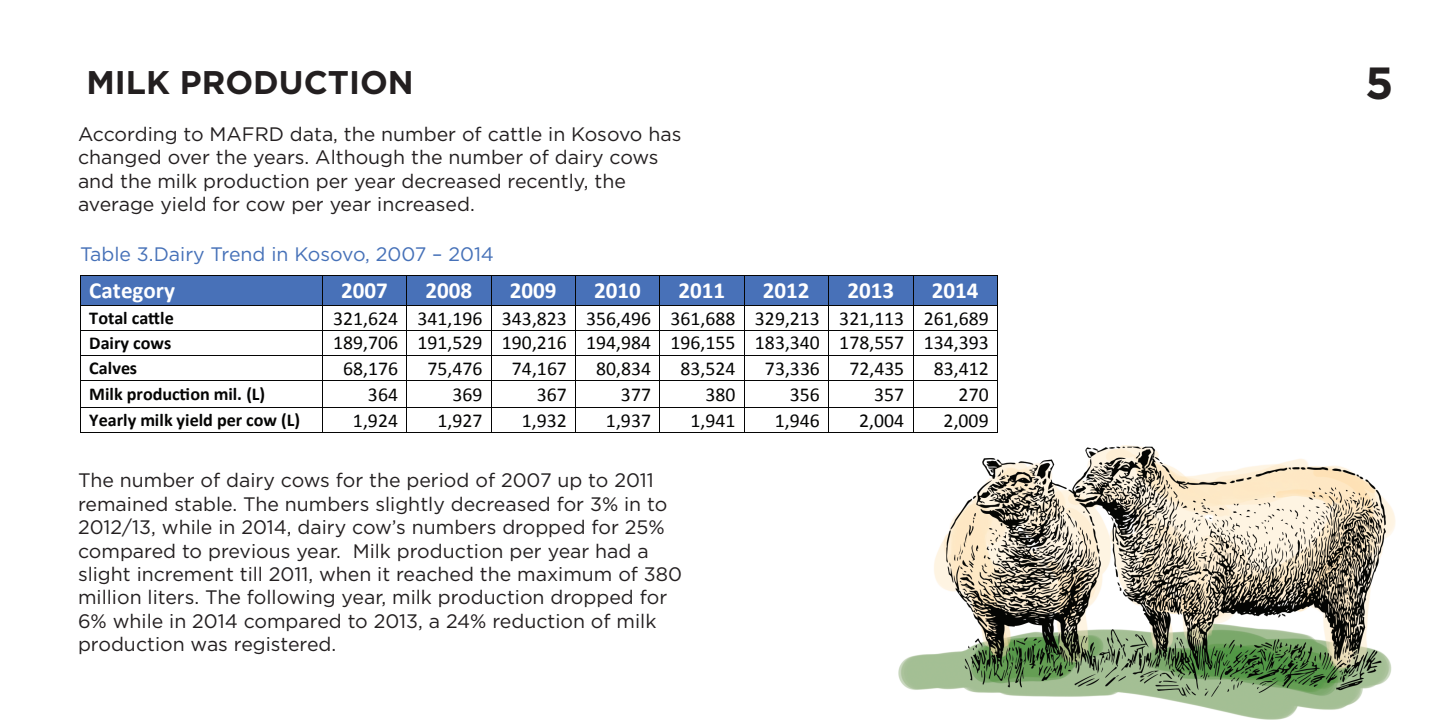
<style>
.page{position:relative;width:1446px;height:723px;background:#fff}
.page>*{position:absolute;margin:0;border:0;box-sizing:border-box;transform-origin:0 0}
.t1{font:700 45px "Gotham";color:#231f20}
.t2{font:700 32.7px "Gotham";color:#231f20}
.t3{font:700 23.1px "Calibri";color:#fff}
.t4{font:19.65px "Calibri";letter-spacing:.005em;color:#050504}
.t5{font:19.5px/23.4px "Gotham";color:#231f20}
.t6{font:19.5px "Gotham";color:#4671b8}
.t7{font:700 18.15px "Calibri";color:#050504}
</style>
<div class="page">
<img style="left:898px;top:446px;width:497px;height:273px">
<div style="left:81px;top:276px;width:241px;height:29px;background:#4871b8"></div>
<div style="left:322px;top:276px;width:84px;height:29px;background:#4871b8"></div>
<div style="left:407px;top:276px;width:84px;height:29px;background:#4871b8"></div>
<div style="left:491px;top:276px;width:84px;height:29px;background:#4871b8"></div>
<div style="left:575px;top:276px;width:84px;height:29px;background:#4871b8"></div>
<div style="left:660px;top:276px;width:84px;height:29px;background:#4871b8"></div>
<div style="left:744px;top:276px;width:84px;height:29px;background:#4871b8"></div>
<div style="left:828px;top:276px;width:84px;height:29px;background:#4871b8"></div>
<div style="left:913px;top:276px;width:84px;height:29px;background:#4871b8"></div>
<hr style="left:81px;top:275px;width:241px;height:1px;background:#050504">
<hr style="left:323px;top:275px;width:83px;height:1px;background:#050504">
<hr style="left:407px;top:275px;width:84px;height:1px;background:#050504">
<hr style="left:491px;top:275px;width:84px;height:1px;background:#050504">
<hr style="left:576px;top:275px;width:83px;height:1px;background:#050504">
<hr style="left:660px;top:275px;width:84px;height:1px;background:#050504">
<hr style="left:744px;top:275px;width:84px;height:1px;background:#050504">
<hr style="left:829px;top:275px;width:83px;height:1px;background:#050504">
<hr style="left:913px;top:275px;width:84px;height:1px;background:#050504">
<hr style="left:81px;top:305px;width:241px;height:1px;background:#050504">
<hr style="left:323px;top:305px;width:83px;height:1px;background:#050504">
<hr style="left:407px;top:305px;width:84px;height:1px;background:#050504">
<hr style="left:491px;top:305px;width:84px;height:1px;background:#050504">
<hr style="left:576px;top:305px;width:83px;height:1px;background:#050504">
<hr style="left:660px;top:305px;width:84px;height:1px;background:#050504">
<hr style="left:744px;top:305px;width:84px;height:1px;background:#050504">
<hr style="left:829px;top:305px;width:83px;height:1px;background:#050504">
<hr style="left:913px;top:305px;width:84px;height:1px;background:#050504">
<hr style="left:81px;top:330px;width:241px;height:1px;background:#050504">
<hr style="left:323px;top:330px;width:83px;height:1px;background:#050504">
<hr style="left:407px;top:330px;width:84px;height:1px;background:#050504">
<hr style="left:491px;top:330px;width:84px;height:1px;background:#050504">
<hr style="left:576px;top:330px;width:83px;height:1px;background:#050504">
<hr style="left:660px;top:330px;width:84px;height:1px;background:#050504">
<hr style="left:744px;top:330px;width:84px;height:1px;background:#050504">
<hr style="left:829px;top:330px;width:83px;height:1px;background:#050504">
<hr style="left:913px;top:330px;width:84px;height:1px;background:#050504">
<hr style="left:81px;top:355px;width:241px;height:1px;background:#050504">
<hr style="left:323px;top:355px;width:83px;height:1px;background:#050504">
<hr style="left:407px;top:355px;width:84px;height:1px;background:#050504">
<hr style="left:491px;top:355px;width:84px;height:1px;background:#050504">
<hr style="left:576px;top:355px;width:83px;height:1px;background:#050504">
<hr style="left:660px;top:355px;width:84px;height:1px;background:#050504">
<hr style="left:744px;top:355px;width:84px;height:1px;background:#050504">
<hr style="left:829px;top:355px;width:83px;height:1px;background:#050504">
<hr style="left:913px;top:355px;width:84px;height:1px;background:#050504">
<hr style="left:81px;top:380px;width:241px;height:1px;background:#050504">
<hr style="left:323px;top:380px;width:83px;height:1px;background:#050504">
<hr style="left:407px;top:380px;width:84px;height:1px;background:#050504">
<hr style="left:491px;top:380px;width:84px;height:1px;background:#050504">
<hr style="left:576px;top:380px;width:83px;height:1px;background:#050504">
<hr style="left:660px;top:380px;width:84px;height:1px;background:#050504">
<hr style="left:744px;top:380px;width:84px;height:1px;background:#050504">
<hr style="left:829px;top:380px;width:83px;height:1px;background:#050504">
<hr style="left:913px;top:380px;width:84px;height:1px;background:#050504">
<hr style="left:81px;top:407px;width:241px;height:1px;background:#050504">
<hr style="left:323px;top:407px;width:83px;height:1px;background:#050504">
<hr style="left:407px;top:407px;width:84px;height:1px;background:#050504">
<hr style="left:491px;top:407px;width:84px;height:1px;background:#050504">
<hr style="left:576px;top:407px;width:83px;height:1px;background:#050504">
<hr style="left:660px;top:407px;width:84px;height:1px;background:#050504">
<hr style="left:744px;top:407px;width:84px;height:1px;background:#050504">
<hr style="left:829px;top:407px;width:83px;height:1px;background:#050504">
<hr style="left:913px;top:407px;width:84px;height:1px;background:#050504">
<svg style="left:80px;top:275px;width:1px;height:158px"></svg>
<hr style="left:81px;top:432px;width:241px;height:1px;background:#050504">
<svg style="left:322px;top:275px;width:1px;height:158px"></svg>
<hr style="left:323px;top:432px;width:83px;height:1px;background:#050504">
<svg style="left:406px;top:275px;width:1px;height:158px"></svg>
<hr style="left:407px;top:432px;width:84px;height:1px;background:#050504">
<svg style="left:491px;top:276px;width:1px;height:156px"></svg>
<hr style="left:491px;top:432px;width:84px;height:1px;background:#050504">
<svg style="left:575px;top:275px;width:1px;height:158px"></svg>
<hr style="left:576px;top:432px;width:83px;height:1px;background:#050504">
<svg style="left:659px;top:275px;width:1px;height:158px"></svg>
<hr style="left:660px;top:432px;width:84px;height:1px;background:#050504">
<svg style="left:744px;top:276px;width:1px;height:156px"></svg>
<hr style="left:744px;top:432px;width:84px;height:1px;background:#050504">
<svg style="left:828px;top:275px;width:1px;height:158px"></svg>
<hr style="left:829px;top:432px;width:83px;height:1px;background:#050504">
<svg style="left:912px;top:275px;width:1px;height:158px"></svg>
<hr style="left:913px;top:432px;width:84px;height:1px;background:#050504">
<svg style="left:997px;top:275px;width:1px;height:158px"></svg>
<h2 class="t2" style="left:86px;top:60px;width:329px">MILK PRODUCTION</h2>
<p class="t5" style="left:78px;top:122px;width:605px">According to MAFRD data, the number of cattle in Kosovo has changed over the years. Although the number of dairy cows and the milk production per year decreased recently, the average yield for cow per year increased.</p>
<p class="t6" style="left:80px;top:241px;width:415px">Table 3.Dairy Trend in Kosovo, 2007 – 2014</p>
<p class="t3" style="left:89px;top:274px;width:87px">Category</p>
<p class="t3" style="left:341px;top:274px;width:48px">2007</p>
<p class="t3" style="left:425px;top:274px;width:48px">2008</p>
<p class="t3" style="left:510px;top:274px;width:48px">2009</p>
<p class="t3" style="left:594px;top:274px;width:48px">2010</p>
<p class="t3" style="left:678px;top:274px;width:48px">2011</p>
<p class="t3" style="left:763px;top:274px;width:48px">2012</p>
<p class="t3" style="left:847px;top:274px;width:48px">2013</p>
<p class="t3" style="left:932px;top:274px;width:48px">2014</p>
<p class="t7" style="left:89px;top:305px;width:86px">Total cattle</p>
<p class="t4" style="left:333px;top:304px;width:657px">321,624 341,196 343,823 356,496 361,688 329,213 321,113 261,689</p>
<p class="t7" style="left:89px;top:330px;width:83px">Dairy cows</p>
<p class="t4" style="left:333px;top:329px;width:657px">189,706 191,529 190,216 194,984 196,155 183,340 178,557 134,393</p>
<p class="t7" style="left:89px;top:355px;width:49px">Calves</p>
<p class="t4" style="left:343px;top:354px;width:56px">68,176</p>
<p class="t4" style="left:427px;top:354px;width:56px">75,476</p>
<p class="t4" style="left:512px;top:354px;width:56px">74,167</p>
<p class="t4" style="left:596px;top:354px;width:56px">80,834</p>
<p class="t4" style="left:680px;top:354px;width:56px">83,524</p>
<p class="t4" style="left:765px;top:354px;width:56px">73,336</p>
<p class="t4" style="left:849px;top:354px;width:56px">72,435</p>
<p class="t4" style="left:934px;top:354px;width:56px">83,412</p>
<p class="t7" style="left:89px;top:381px;width:177px">Milk production mil. (L)</p>
<p class="t4" style="left:368px;top:380px;width:32px">364</p>
<p class="t4" style="left:452px;top:380px;width:32px">369</p>
<p class="t4" style="left:537px;top:380px;width:32px">367</p>
<p class="t4" style="left:621px;top:380px;width:32px">377</p>
<p class="t4" style="left:705px;top:380px;width:32px">380</p>
<p class="t4" style="left:790px;top:380px;width:32px">356</p>
<p class="t4" style="left:874px;top:380px;width:32px">357</p>
<p class="t4" style="left:958px;top:380px;width:32px">270</p>
<p class="t7" style="left:89px;top:407px;width:212px">Yearly milk yield per cow (L)</p>
<p class="t4" style="left:353px;top:406px;width:47px">1,924</p>
<p class="t4" style="left:437px;top:406px;width:47px">1,927</p>
<p class="t4" style="left:522px;top:406px;width:47px">1,932</p>
<p class="t4" style="left:606px;top:406px;width:47px">1,937</p>
<p class="t4" style="left:690px;top:406px;width:47px">1,941</p>
<p class="t4" style="left:775px;top:406px;width:47px">1,946</p>
<p class="t4" style="left:859px;top:406px;width:47px">2,004</p>
<p class="t4" style="left:943px;top:406px;width:47px">2,009</p>
<p class="t5" style="left:78px;top:468px;width:606px">The number of dairy cows for the period of 2007 up to 2011 remained stable. The numbers slightly decreased for 3% in to 2012/13, while in 2014, dairy cow’s numbers dropped for 25% compared to previous year. Milk production per year had a slight increment till 2011, when it reached the maximum of 380 million liters. The following year, milk production dropped for 6% while in 2014 compared to 2013, a 24% reduction of milk production was registered.</p>
<h1 class="t1" style="left:1365px;top:53px;width:30px">5</h1>
</div>
